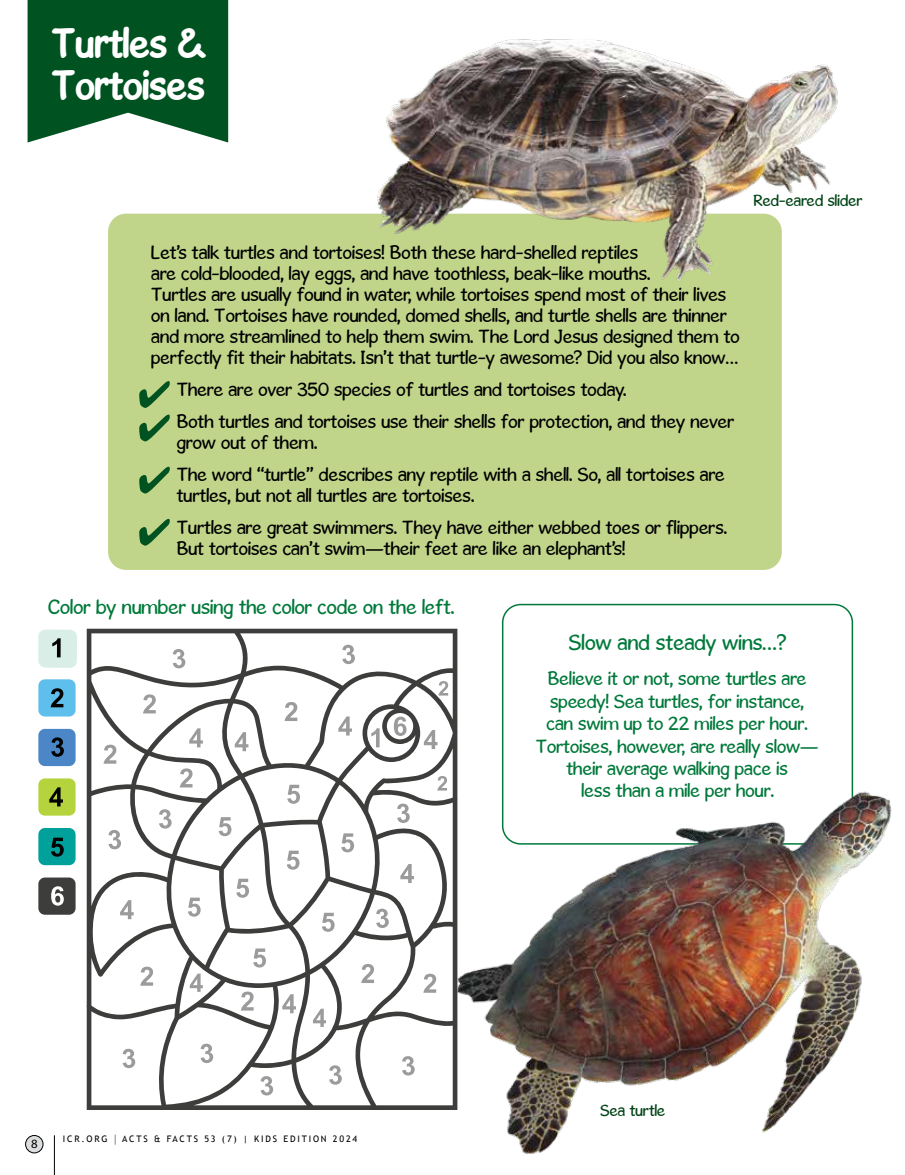
<style>
.page{position:relative;width:905px;height:1175px;background:#fff}
.page>*{position:absolute;margin:0;border:0;box-sizing:border-box;transform-origin:0 0}
.t1{font:700 43.5px/42px "Gosmick Sans";letter-spacing:-.025em;color:#fff;scale:.95 1}
.t2{font:22.5px "Gosmick Sans";letter-spacing:-.02em;color:#00793a}
.t3{font:21px "Gosmick Sans";letter-spacing:-.02em;color:#00793a}
.t4{font:19.5px/21px "Gosmick Sans";letter-spacing:-.02em;color:#000}
.t5{font:19.5px/22.5px "Gosmick Sans";letter-spacing:-.02em;color:#00793a;text-align:center}
.t6{font:16.5px "Gosmick Sans";letter-spacing:-.02em;color:#004416}
.t7{font:12.75px "Myriad Pro";color:#000}
.t8{font:9px "Trebuchet MS";letter-spacing:.2em;color:#000}
.s1{font-size:12.15px}
</style>
<div class="page">
<svg style="left:28px;top:0;width:200px;height:142px;background:#1a6337"></svg>
<div style="left:108px;top:214px;width:673px;height:356px;background:#c1d58a;border-radius:18px"></div>
<svg style="left:139px;top:466px;width:31px;height:28px"></svg>
<svg style="left:139px;top:381px;width:31px;height:27px"></svg>
<svg style="left:139px;top:414px;width:31px;height:27px"></svg>
<div style="left:26px;top:1135px;width:17px;height:17px;background:#dcddde;border-radius:50%"></div>
<div style="left:25px;top:1135px;width:18px;height:18px;border:1px solid #000;border-radius:50%"></div>
<hr style="left:54px;top:1135px;width:1px;height:39px;background:#000">
<svg style="left:86px;top:628px;width:371px;height:482px;background:#535353"></svg>
<svg style="left:91px;top:633px;width:361px;height:472px"></svg>
<svg style="left:38px;top:630px;width:38px;height:37px"></svg>
<div style="left:38px;top:679px;width:38px;height:37px;background:#5fbfec;border-radius:7px"></div>
<svg style="left:51px;top:688px;width:12px;height:19px"></svg>
<div style="left:38px;top:729px;width:38px;height:37px;background:#4b87c6;border-radius:7px"></div>
<svg style="left:51px;top:737px;width:13px;height:19px"></svg>
<div style="left:38px;top:778px;width:38px;height:37px;background:#b5d33c;border-radius:7px"></div>
<svg style="left:49px;top:787px;width:14px;height:19px"></svg>
<div style="left:38px;top:828px;width:38px;height:37px;background:#00a19a;border-radius:7px"></div>
<svg style="left:51px;top:837px;width:13px;height:19px"></svg>
<div style="left:38px;top:877px;width:38px;height:37px;background:#3d3d3c;border-radius:7px"></div>
<svg style="left:51px;top:886px;width:13px;height:19px"></svg>
<div style="left:39px;top:630px;width:38px;height:38px;background:#d8eee7;border-radius:7px"></div>
<svg style="left:52px;top:638px;width:9px;height:19px"></svg>
<img style="left:369px;top:39px;width:469px;height:247px">
<svg style="left:139px;top:519px;width:31px;height:27px"></svg>
<div style="left:502px;top:604px;width:351px;height:240px;border:2px solid #00793a;border-radius:18px"></div>
<img style="left:449px;top:786px;width:443px;height:368px">
<h1 class="t1" style="left:51px;top:22px;width:164px">Turtles &amp;<br>Tortoises</h1>
<p class="t6" style="left:753px;top:190px;width:111px">Red-eared slider</p>
<p class="t4" style="left:151px;top:242px;width:590px">Let’s talk turtles and tortoises! Both these hard-shelled reptiles<br>are cold-blooded, lay eggs, and have toothless, beak-like mouths.<br>Turtles are usually found in water, while tortoises spend most of their lives on land. Tortoises have rounded, domed shells, and turtle shells are thinner and more streamlined to help them swim. The Lord Jesus designed them to perfectly fit their habitats. Isn’t that turtle-y awesome? Did you also know…</p>
<p class="t4" style="left:176px;top:373px;width:559px;line-height:31.8px">There are over 350 species of turtles and tortoises today.<br>Both turtles and tortoises use their shells for protection, and they never</p>
<p class="t4" style="left:176px;top:426px;width:550px;line-height:31.8px">grow out of them.<br>The word “turtle” describes any reptile with a shell. So, all tortoises are</p>
<p class="t4" style="left:176px;top:479px;width:552px;line-height:31.8px">turtles, but not all turtles are tortoises.<br>Turtles are great swimmers. They have either webbed toes or flippers.</p>
<p class="t4" style="left:176px;top:537px;width:450px">But tortoises can’t swim—their feet are like an elephant’s!</p>
<p class="t3" style="left:48px;top:593px;width:408px">Color by number using the color code on the left.</p>
<p class="t2" style="left:568px;top:628px;width:219px">Slow and steady wins…?</p>
<p class="t5" style="left:535px;top:667px;width:285px">Believe it or not, some turtles are speedy! Sea turtles, for instance, can swim up to 22 miles per hour.<br>Tortoises, however, are really slow— their average walking pace is<br>less than a mile per hour.</p>
<p class="t7" style="left:31px;top:1136px;width:8px">8</p>
<p class="t8" style="left:63px;top:1133px;width:296px">ICR.ORG <span class="s1">|</span> ACTS &amp; FACTS 53 (7) | KIDS EDITION 2024</p>
<p class="t6" style="left:600px;top:1099px;width:67px">Sea turtle</p>
</div>
